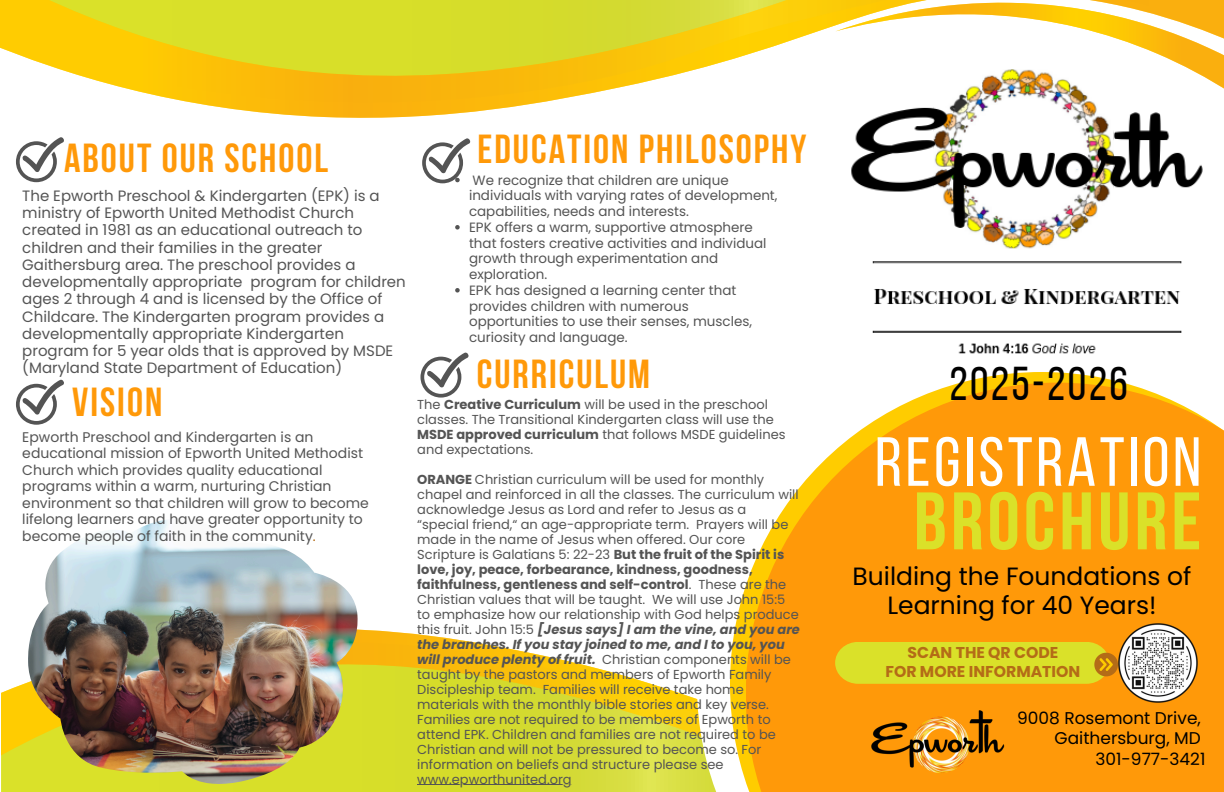
<style>
.page{position:relative;width:1224px;height:792px;background:#fff}
.page>*{position:absolute;margin:0;border:0;box-sizing:border-box;transform-origin:0 0}
.t1{font:700 81.3px "Bebas Neue";letter-spacing:.05em;color:#dae129}
.t2{font:69.3px "Bebas Neue";letter-spacing:.05em;color:#fff}
.t3{font:47.3px "Bebas Neue";letter-spacing:.05em;color:#000}
.t4{font:700 40.4px "Bebas Neue";letter-spacing:.05em;color:#ff9909}
.t5{font:25px/28.8px "Poppins";color:#000;text-align:center}
.t6{font:17px/20.2px "Poppins";color:#000;text-align:right}
.t7{font:700 15.7px/18.8px "Poppins";color:#b46c17;text-align:center}
.t8{font:15px/17.2px "Poppins";color:#545454}
.t9{font:14px/16.5px "Poppins";color:#545454}
.t10{font:13.5px/15.8px "Poppins";color:#545454}
.t11{font:13px/15px "Poppins";color:#545454}
.s1{color:#b46c17}
.s2{font-weight:700}
.s3{font-weight:700;font-style:italic}
</style>
<div class="page">
<svg style="left:1px;top:629px;width:696px;height:163px"></svg>
<svg style="left:732px;top:372px;width:392px;height:411px"></svg>
<svg style="left:746px;top:383px;width:478px;height:409px;background:#ffa622"></svg>
<svg style="left:730px;top:642px;width:388px;height:85px;background:#f0b414"></svg>
<svg style="left:0;top:0;width:1224px;height:118px"></svg>
<svg style="left:835px;top:2px;width:389px;height:91px"></svg>
<img style="left:847px;top:69px;width:358px;height:285px">
<img style="left:868px;top:708px;width:141px;height:68px">
<svg style="left:16px;top:380px;width:48px;height:45px"></svg>
<svg style="left:16px;top:137px;width:48px;height:45px"></svg>
<img style="left:1118px;top:623px;width:80px;height:80px">
<svg style="left:420px;top:353px;width:48px;height:45px"></svg>
<img style="left:28px;top:520px;width:330px;height:264px">
<svg style="left:422px;top:138px;width:48px;height:45px"></svg>
<svg style="left:455px;top:225px;width:5px;height:5px"></svg>
<svg style="left:455px;top:288px;width:5px;height:5px"></svg>
<hr style="left:417px;top:785px;width:155px;height:1px;background:#545454">
<p class="t4" style="left:64px;top:142px;width:266px">ABOUT OUR SCHOOL</p>
<h4 class="t8" style="left:22px;top:187px;width:385px">The Epworth Preschool &amp; Kindergarten (EPK) is a ministry of Epworth United Methodist Church created in 1981 as an educational outreach to children and their families in the greater Gaithersburg area. The preschool provides a developmentally appropriate program for children ages 2 through 4 and is licensed by the Office of Childcare. The Kindergarten program provides a developmentally appropriate Kindergarten program for 5 year olds that is approved by MSDE (Maryland State Department of Education)</h4>
<p class="t4" style="left:72px;top:386px;width:92px">VISION</p>
<p class="t9" style="left:22px;top:428px;width:348px">Epworth Preschool and Kindergarten is an educational mission of Epworth United Methodist Church which provides quality educational programs within a warm, nurturing Christian environment so that children will grow to become lifelong learners and have greater opportunity to become people of faith in the community<span class="s1">.</span></p>
<p class="t4" style="left:478px;top:133px;width:330px">EDUCATION PHILOSOPHY</p>
<h3 class="t10" style="left:469px;top:172px;width:310px">We recognize that children are unique individuals with varying rates of development, capabilities, needs and interests.</h3>
<h2 class="t10" style="left:469px;top:219px;width:299px">EPK offers a warm, supportive atmosphere that fosters creative activities and individual growth through experimentation and exploration.</h2>
<h1 class="t10" style="left:469px;top:282px;width:285px">EPK has designed a learning center that provides children with numerous opportunities to use their senses, muscles, curiosity and language.</h1>
<p class="t4" style="left:477px;top:357px;width:175px">CURRICULUM</p>
<h5 class="t11" style="left:417px;top:397px;width:370px">The <span class="s2">Creative Curriculum</span> will be used in the preschool classes. The Transitional Kindergarten class will use the <span class="s2">MSDE approved curriculum</span> that follows MSDE guidelines and expectations.</h5>
<p class="t11" style="left:417px;top:472px;width:384px"><span class="s2">ORANGE</span> Christian curriculum will be used for monthly chapel and reinforced in all the classes. The curriculum will acknowledge Jesus as Lord and refer to Jesus as a “special friend,“ an age-appropriate term. Prayers will be made in the name of Jesus when offered. Our core Scripture is Galatians 5: 22-23 <span class="s2">But the fruit of the Spirit is love, joy, peace, forbearance, kindness, goodness, faithfulness, gentleness and self-control</span>. These are the Christian values that will be taught. We will use John 15:5 to emphasize how our relationship with God helps produce this fruit. John 15:5 <span class="s3">[Jesus says] I am the vine, and you are the branches. If you stay joined to me, and I to you, you will produce plenty of fruit.</span> Christian components will be taught by the pastors and members of Epworth Family Discipleship team. Families will receive take home materials with the monthly bible stories and key verse.<br>Families are not required to be members of Epworth to attend EPK. Children and families are not required to be Christian and will not be pressured to become so. For information on beliefs and structure please see</p>
<p class="t11" style="left:417px;top:772px;width:156px">www.epworthunited.org</p>
<p class="t3" style="left:949px;top:364px;width:180px">2025-2026</p>
<p class="t2" style="left:875px;top:434px;width:328px">REGISTRATION</p>
<h3 class="t1" style="left:914px;top:488px;width:289px">BROCHURE</h3>
<p class="t5" style="left:853px;top:562px;width:340px">Building the Foundations of<br>Learning for 40 Years!</p>
<h3 class="t7" style="left:886px;top:643px;width:196px">SCAN THE QR CODE<br>FOR MORE INFORMATION</h3>
<p class="t6" style="left:1017px;top:708px;width:190px">9008 Rosemont Drive,<br>Gaithersburg, MD<br>301-977-3421</p>
</div>
